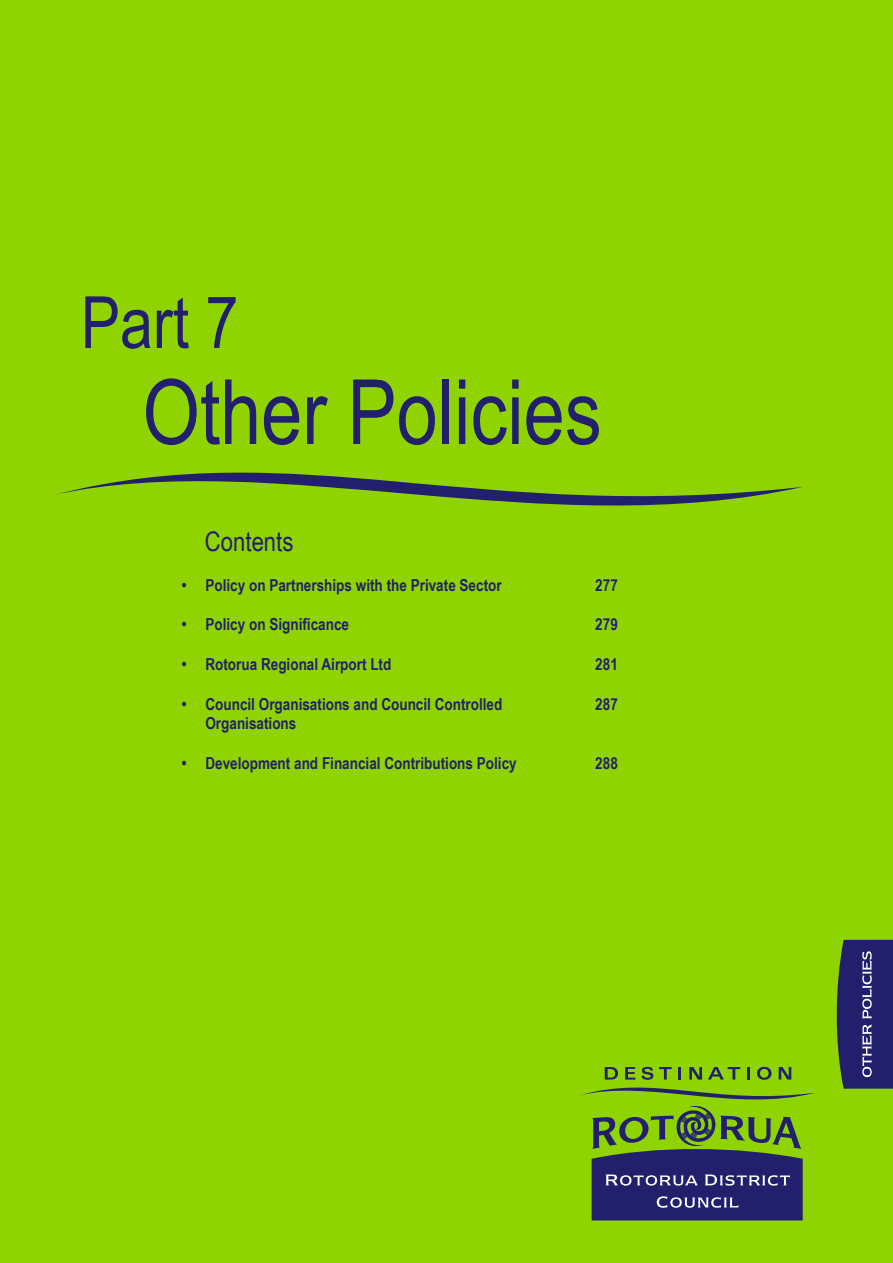
<style>
.page{position:relative;width:893px;height:1263px;background:#8fd400}
.page>*{position:absolute;margin:0;border:0;box-sizing:border-box;transform-origin:0 0}
.t1{font:90px "Arial Narrow";color:#22206c}
.t2{font:72px "Arial Narrow";color:#22206c}
.t3{font:27px "Arial Narrow";color:#22206c}
.t4{font:700 16.5px "Arial Narrow";color:#22206c}
</style>
<div class="page">
<svg style="left:57px;top:472px;width:745px;height:34px"></svg>
<svg style="left:836px;top:940px;width:57px;height:149px;background:#33356d"></svg>
<svg style="left:580px;top:1067px;width:235px;height:153px"></svg>
<p class="t2" style="left:81px;top:270px;width:159px">Part 7</p>
<p class="t1" style="left:142px;top:346px;width:461px">Other Policies</p>
<p class="t3" style="left:205px;top:522px;width:90px">Contents</p>
<p class="t4" style="left:182px;top:572px;width:321px">• Policy on Partnerships with the Private Sector</p>
<p class="t4" style="left:182px;top:612px;width:169px">• Policy on Significance</p>
<p class="t4" style="left:182px;top:652px;width:211px">• Rotorua Regional Airport Ltd</p>
<p class="t4" style="left:182px;top:691px;width:322px">• Council Organisations and Council Controlled</p>
<p class="t4" style="left:205px;top:711px;width:92px">Organisations</p>
<p class="t4" style="left:182px;top:751px;width:336px">• Development and Financial Contributions Policy</p>
<p class="t4" style="left:595px;top:572px;width:24px">277</p>
<p class="t4" style="left:595px;top:612px;width:24px">279</p>
<p class="t4" style="left:595px;top:652px;width:24px">281</p>
<p class="t4" style="left:595px;top:691px;width:24px">287</p>
<p class="t4" style="left:595px;top:751px;width:24px">288</p>
</div>
